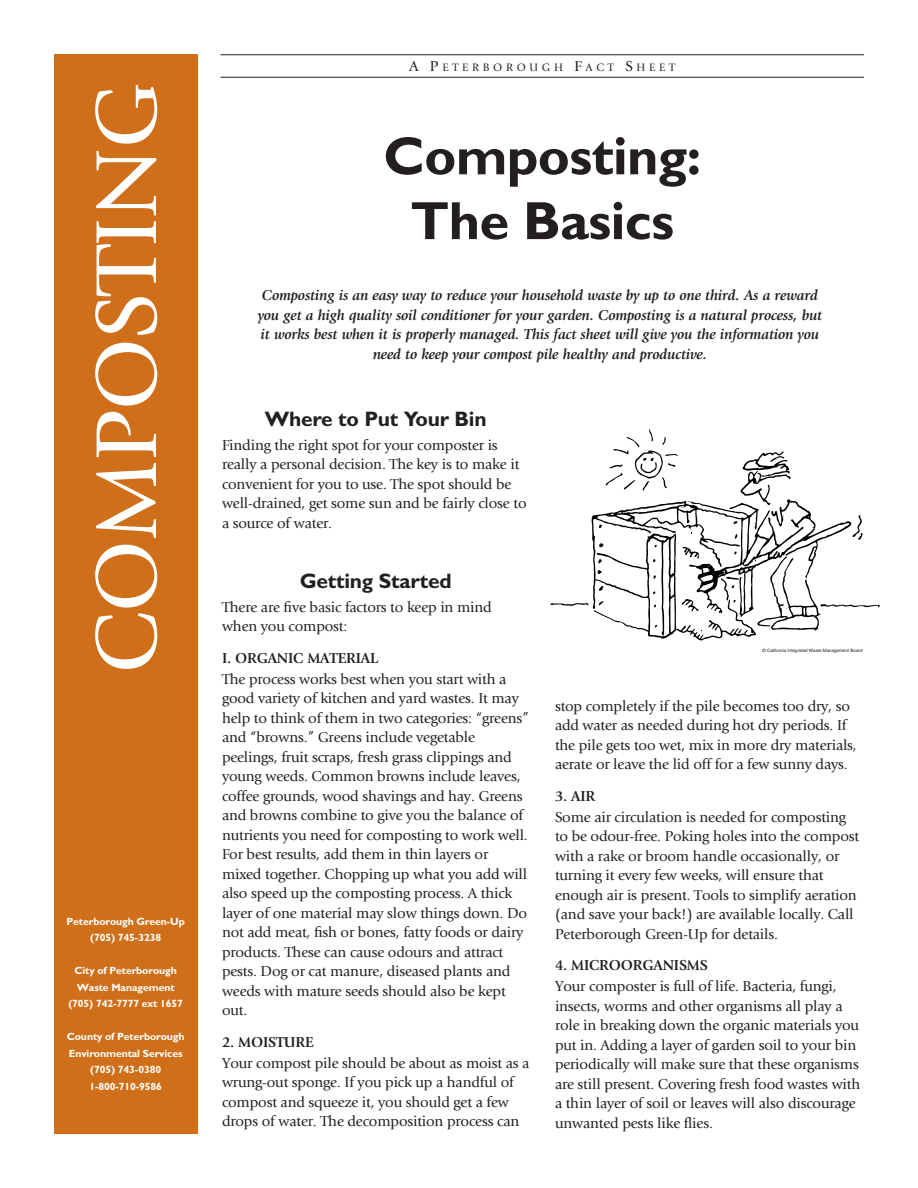
<style>
.page{position:relative;width:918px;height:1188px;background:#fff}
.page>*{position:absolute;margin:0;border:0;box-sizing:border-box;transform-origin:0 0}
.t1{font:90px "Giovanni";letter-spacing:-.01em;color:#fff}
.t2{font:700 54px/64.8px "Gill Sans";letter-spacing:-.01em;color:#231f20;text-align:center}
.t3{font:700 21px "Gill Sans";letter-spacing:-.01em;color:#231f20}
.t4{font:15px/19.5px "Giovanni";letter-spacing:-.01em;color:#231f20}
.t5{font:italic 700 15px/19.5px "Giovanni";letter-spacing:-.01em;color:#231f20;text-align:center}
.t6{font:700 15px "Giovanni";letter-spacing:-.01em;color:#231f20}
.t7{font:11.25px "Giovanni";letter-spacing:.335em;color:#231f20}
.t8{font:700 10.5px/16.5px "Gill Sans";letter-spacing:-.01em;color:#fff;text-align:center}
.t9{font:4.5px "Helvetica";color:#231f20}
.s1{font-size:15px}
</style>
<div class="page">
<hr style="left:220px;top:54px;width:644px;height:1px;background:#231f20">
<hr style="left:220px;top:77px;width:644px;height:1px;background:#231f20">
<div style="left:54px;top:54px;width:144px;height:1080px;background:#d06f19"></div>
<svg style="left:550px;top:429px;width:330px;height:212px"></svg>
<h1 class="t1" style="left:91px;top:673px;width:592px;rotate:-90deg">COMPOSTING</h1>
<p class="t8" style="left:66px;top:914px;width:120px">Peterborough Green-Up (705) 745-3238</p>
<p class="t8" style="left:68px;top:964px;width:116px">City of Peterborough<br>Waste Management (705) 742-7777 ext 1657</p>
<p class="t8" style="left:67px;top:1030px;width:119px">County of Peterborough<br>Environmental Services (705) 743-0380<br>1-800-710-9586</p>
<p class="t7" style="left:409px;top:63px;width:268px"><span class="s1">A P</span>ETERBOROUGH <span class="s1">F</span>ACT <span class="s1">S</span>HEET</p>
<h2 class="t2" style="left:383px;top:130px;width:319px">Composting:<br>The Basics</h2>
<p class="t5" style="left:258px;top:287px;width:566px">Composting is an easy way to reduce your household waste by up to one third. As a reward you get a high quality soil conditioner for your garden. Composting is a natural process, but it works best when it is properly managed. This fact sheet will give you the information you need to keep your compost pile healthy and productive.</p>
<h3 class="t3" style="left:265px;top:412px;width:223px">Where to Put Your Bin</h3>
<p class="t4" style="left:222px;top:437px;width:306px">Finding the right spot for your composter is really a personal decision. The key is to make it convenient for you to use. The spot should be well-drained, get some sun and be fairly close to a source of water.</p>
<h3 class="t3" style="left:300px;top:574px;width:154px">Getting Started</h3>
<p class="t4" style="left:222px;top:599px;width:271px">There are five basic factors to keep in mind when you compost:</p>
<p class="t6" style="left:222px;top:652px;width:158px">I. ORGANIC MATERIAL</p>
<p class="t4" style="left:222px;top:671px;width:308px">The process works best when you start with a good variety of kitchen and yard wastes. It may help to think of them in two categories: “greens” and “browns.” Greens include vegetable peelings, fruit scraps, fresh grass clippings and young weeds. Common browns include leaves, coffee grounds, wood shavings and hay. Greens and browns combine to give you the balance of nutrients you need for composting to work well.<br>For best results, add them in thin layers or mixed together. Chopping up what you add will also speed up the composting process. A thick layer of one material may slow things down. Do not add meat, fish or bones, fatty foods or dairy products. These can cause odours and attract pests. Dog or cat manure, diseased plants and weeds with mature seeds should also be kept out.</p>
<p class="t6" style="left:222px;top:1036px;width:93px">2. MOISTURE</p>
<p class="t4" style="left:222px;top:1055px;width:309px">Your compost pile should be about as moist as a wrung-out sponge. If you pick up a handful of compost and squeeze it, you should get a few drops of water. The decomposition process can</p>
<p class="t9" style="left:763px;top:648px;width:101px">© California Integrated Waste Management Board</p>
<p class="t4" style="left:555px;top:697px;width:303px">stop completely if the pile becomes too dry, so add water as needed during hot dry periods. If the pile gets too wet, mix in more dry materials, aerate or leave the lid off for a few sunny days.</p>
<p class="t6" style="left:555px;top:790px;width:42px">3. AIR</p>
<p class="t4" style="left:555px;top:808px;width:306px">Some air circulation is needed for composting to be odour-free. Poking holes into the compost with a rake or broom handle occasionally, or turning it every few weeks, will ensure that enough air is present. Tools to simplify aeration (and save your back!) are available locally. Call Peterborough Green-Up for details.</p>
<p class="t6" style="left:555px;top:959px;width:154px">4. MICROORGANISMS</p>
<p class="t4" style="left:555px;top:978px;width:307px">Your composter is full of life. Bacteria, fungi, insects, worms and other organisms all play a role in breaking down the organic materials you put in. Adding a layer of garden soil to your bin periodically will make sure that these organisms are still present. Covering fresh food wastes with a thin layer of soil or leaves will also discourage unwanted pests like flies.</p>
</div>
